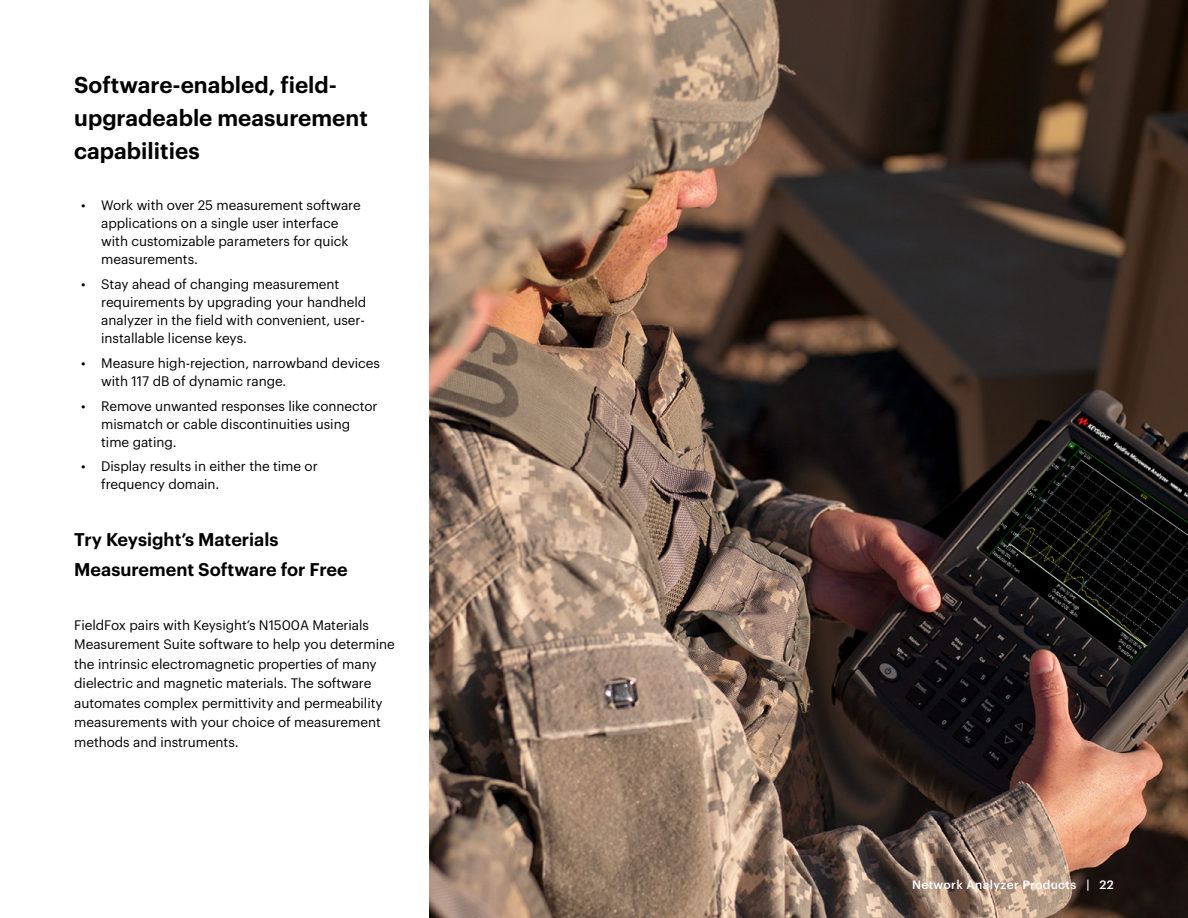
<style>
.page{position:relative;width:1188px;height:918px;background:#fff}
.page>*{position:absolute;margin:0;border:0;box-sizing:border-box;transform-origin:0 0}
.t1{font:600 22.5px/33px "Graphik LC";color:#000}
.t2{font:600 18px/30px "Graphik LC";color:#000}
.t3{font:13.5px/18px "Graphik LC";letter-spacing:-.005em;color:#000}
.t4{font:500 12px "Graphik LC";letter-spacing:.03em;color:#fff}
</style>
<div class="page">
<img style="left:430px;top:0;width:758px;height:918px">
<h1 class="t1" style="left:74px;top:66px;width:295px">Software-enabled, field&shy;upgradeable measurement capabilities</h1>
<p class="t3" style="left:101px;top:195px;width:261px;text-indent:-20px">• Work with over 25 measurement software applications on a single user interface with customizable parameters for quick measurements.</p>
<p class="t3" style="left:101px;top:274px;width:266px;text-indent:-20px">• Stay ahead of changing measurement requirements by upgrading your handheld analyzer in the field with convenient, user&shy;installable license keys.</p>
<p class="t3" style="left:101px;top:353px;width:280px;text-indent:-20px">• Measure high-rejection, narrowband devices with 117 dB of dynamic range.</p>
<p class="t3" style="left:101px;top:396px;width:278px;text-indent:-20px">• Remove unwanted responses like connector mismatch or cable discontinuities using time gating.</p>
<p class="t3" style="left:101px;top:456px;width:218px;text-indent:-20px">• Display results in either the time or frequency domain.</p>
<h2 class="t2" style="left:74px;top:523px;width:275px">Try Keysight’s Materials<br>Measurement Software for Free</h2>
<p class="t3" style="left:74px;top:614px;width:322px;line-height:19.5px">FieldFox pairs with Keysight’s N1500A Materials Measurement Suite software to help you determine the intrinsic electromagnetic properties of many dielectric and magnetic materials. The software automates complex permittivity and permeability measurements with your choice of measurement methods and instruments.</p>
<p class="t4" style="left:912px;top:876px;width:203px">Network Analyzer Products | 22</p>
</div>
